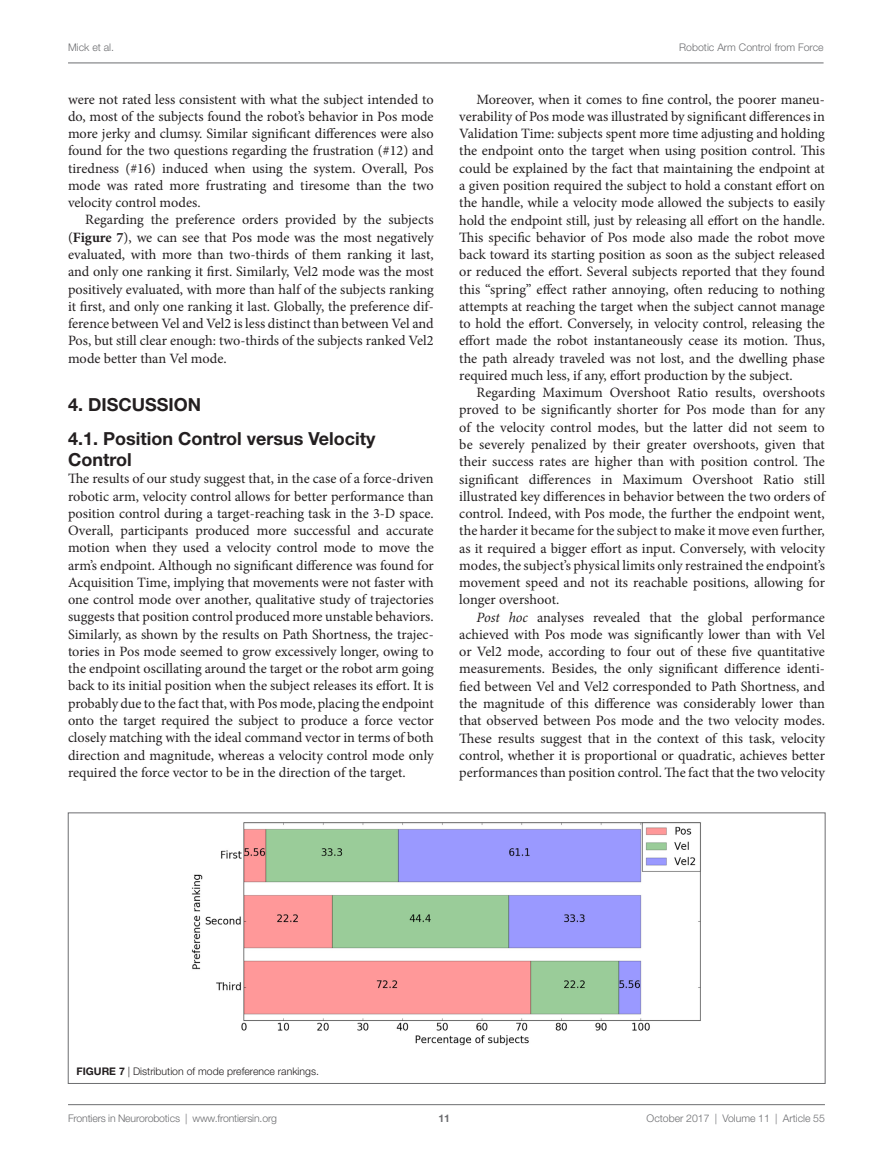
<style>
.page{position:relative;width:893px;height:1170px;background:#fff}
.page>*{position:absolute;margin:0;border:0;box-sizing:border-box;transform-origin:0 0}
.t1{font:700 18px/33.8px "Helvetica Neue LT Std";color:#231f20}
.t2{font:14.25px/17.2px "Minion Pro";color:#231f20;text-align:justify}
.t3{font:300 10.5px "Helvetica Neue LT Std";color:#6c6d70}
.t4{font:300 10.5px "Helvetica Neue LT Std";color:#231f20}
.t5{font:700 10.5px "Helvetica Neue LT Std";color:#6c6d70}
.s1{font-weight:700}
.s2{font-style:italic}
</style>
<div class="page">
<img style="left:192px;top:822px;width:509px;height:222px">
<hr style="left:68px;top:1104px;width:757px;height:1px;background:#6c6d70">
<hr style="left:68px;top:63px;width:755px;height:1px;background:#6c6d70">
<p class="t3" style="left:68px;top:41px;width:48px">Mick et al.</p>
<p class="t3" style="left:679px;top:41px;width:146px">Robotic Arm Control from Force</p>
<p class="t2" style="left:68px;top:90px;width:367px">were not rated less consistent with what the subject intended to do, most of the subjects found the robot’s behavior in Pos mode more jerky and clumsy. Similar significant differences were also found for the two questions regarding the frustration (#12) and tiredness (#16) induced when using the system. Overall, Pos mode was rated more frustrating and tiresome than the two velocity control modes.</p>
<p class="t2" style="left:68px;top:211px;width:367px;text-indent:17px">Regarding the preference orders provided by the subjects (<span class="s1">Figure 7</span>), we can see that Pos mode was the most negatively evaluated, with more than two-thirds of them ranking it last, and only one ranking it first. Similarly, Vel2 mode was the most positively evaluated, with more than half of the subjects ranking it first, and only one ranking it last. Globally, the preference dif&shy;ference between Vel and Vel2 is less distinct than between Vel and Pos, but still clear enough: two-thirds of the subjects ranked Vel2 mode better than Vel mode.</p>
<p class="t1" style="left:68px;top:387px;width:309px">4. DISCUSSION<br>4.1. Position Control versus Velocity</p>
<p class="t1" style="left:68px;top:442px;width:65px">Control</p>
<p class="t2" style="left:68px;top:470px;width:367px">The results of our study suggest that, in the case of a force-driven robotic arm, velocity control allows for better performance than position control during a target-reaching task in the 3-D space.<br>Overall, participants produced more successful and accurate motion when they used a velocity control mode to move the arm’s endpoint. Although no significant difference was found for Acquisition Time, implying that movements were not faster with one control mode over another, qualitative study of trajectories suggests that position control produced more unstable behaviors.<br>Similarly, as shown by the results on Path Shortness, the trajec&shy;tories in Pos mode seemed to grow excessively longer, owing to the endpoint oscillating around the target or the robot arm going back to its initial position when the subject releases its effort. It is probably due to the fact that, with Pos mode, placing the endpoint onto the target required the subject to produce a force vector closely matching with the ideal command vector in terms of both direction and magnitude, whereas a velocity control mode only required the force vector to be in the direction of the target.</p>
<p class="t2" style="left:459px;top:91px;width:367px;text-indent:17px">Moreover, when it comes to fine control, the poorer maneu&shy;verability of Pos mode was illustrated by significant differences in Validation Time: subjects spent more time adjusting and holding the endpoint onto the target when using position control. This could be explained by the fact that maintaining the endpoint at a given position required the subject to hold a constant effort on the handle, while a velocity mode allowed the subjects to easily hold the endpoint still, just by releasing all effort on the handle.<br>This specific behavior of Pos mode also made the robot move back toward its starting position as soon as the subject released or reduced the effort. Several subjects reported that they found this “spring” effect rather annoying, often reducing to nothing attempts at reaching the target when the subject cannot manage to hold the effort. Conversely, in velocity control, releasing the effort made the robot instantaneously cease its motion. Thus, the path already traveled was not lost, and the dwelling phase required much less, if any, effort production by the subject.</p>
<p class="t2" style="left:459px;top:384px;width:367px;text-indent:17px">Regarding Maximum Overshoot Ratio results, overshoots proved to be significantly shorter for Pos mode than for any of the velocity control modes, but the latter did not seem to be severely penalized by their greater overshoots, given that their success rates are higher than with position control. The significant differences in Maximum Overshoot Ratio still illustrated key differences in behavior between the two orders of control. Indeed, with Pos mode, the further the endpoint went, the harder it became for the subject to make it move even further, as it required a bigger effort as input. Conversely, with velocity modes, the subject’s physical limits only restrained the endpoint’s movement speed and not its reachable positions, allowing for longer overshoot.</p>
<p class="t2" style="left:459px;top:608px;width:367px;text-indent:17px"><span class="s2">Post hoc</span> analyses revealed that the global performance achieved with Pos mode was significantly lower than with Vel or Vel2 mode, according to four out of these five quantitative measurements. Besides, the only significant difference identi&shy;fied between Vel and Vel2 corresponded to Path Shortness, and the magnitude of this difference was considerably lower than that observed between Pos mode and the two velocity modes.<br>These results suggest that in the context of this task, velocity control, whether it is proportional or quadratic, achieves better performances than position control. The fact that the two velocity</p>
<p class="t4" style="left:77px;top:1064px;width:244px"><span class="s1">Figure 7</span> | Distribution of mode preference rankings.</p>
<p class="t3" style="left:68px;top:1111px;width:211px">Frontiers in Neurorobotics | www.frontiersin.org</p>
<p class="t3" style="left:647px;top:1111px;width:180px">October 2017 | Volume 11 | Article 55</p>
<p class="t5" style="left:439px;top:1111px;width:13px">11</p>
</div>
